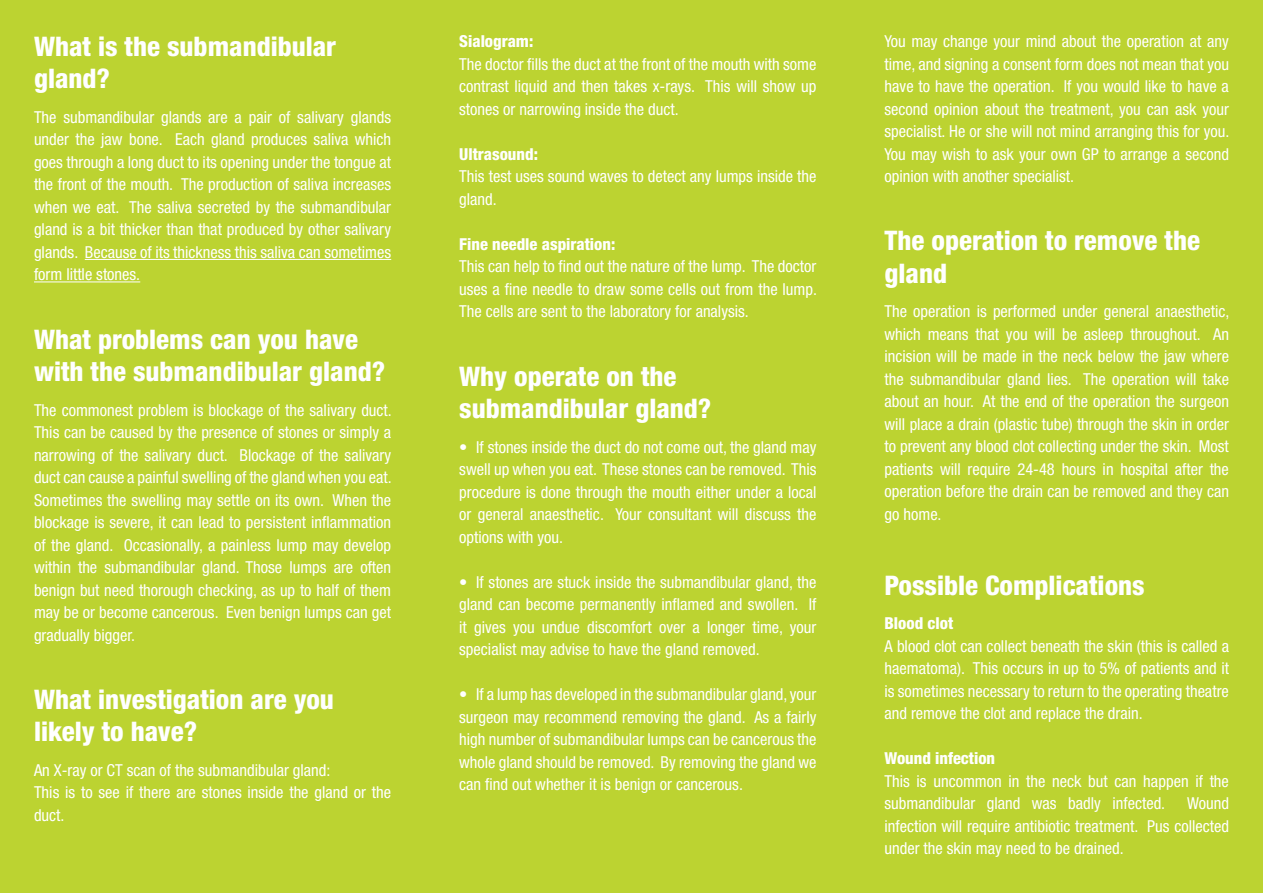
<style>
.page{position:relative;width:1263px;height:893px;background:#bcd331}
.page>*{position:absolute;margin:0;border:0;box-sizing:border-box;transform-origin:0 0}
.t1{font:800 condensed 27px/32.4px "Helvetica Neue";color:#fff}
.t2{font:condensed 16.5px/22.5px "Helvetica Neue";color:#fff;text-align:justify}
.t3{font:800 condensed 16.5px "Helvetica Neue";color:#fff}
</style>
<div class="page">
<hr style="left:85px;top:259px;width:306px;height:1px;background:#fff">
<hr style="left:34px;top:282px;width:106px;height:1px;background:#fff">
<p class="t1" style="left:34px;top:30px;width:304px">What is the submandibular gland?</p>
<p class="t2" style="left:34px;top:106px;width:359px">The submandibular glands are a pair of salivary glands under the jaw bone. Each gland produces saliva which goes through a long duct to its opening under the tongue at the front of the mouth. The production of saliva increases when we eat. The saliva secreted by the submandibular gland is a bit thicker than that produced by other salivary glands. Because of its thickness this saliva can sometimes form little stones.</p>
<p class="t1" style="left:34px;top:322px;width:353px">What problems can you have with the submandibular gland?</p>
<p class="t2" style="left:34px;top:398px;width:359px">The commonest problem is blockage of the salivary duct.<br>This can be caused by the presence of stones or simply a narrowing of the salivary duct. Blockage of the salivary duct can cause a painful swelling of the gland when you eat.<br>Sometimes the swelling may settle on its own. When the blockage is severe, it can lead to persistent inflammation of the gland. Occasionally, a painless lump may develop within the submandibular gland. Those lumps are often benign but need thorough checking, as up to half of them may be or become cancerous. Even benign lumps can get gradually bigger.</p>
<p class="t1" style="left:34px;top:683px;width:301px">What investigation are you likely to have?</p>
<p class="t2" style="left:34px;top:759px;width:298px">An X-ray or CT scan of the submandibular gland:</p>
<p class="t2" style="left:34px;top:781px;width:359px">This is to see if there are stones inside the gland or the duct.</p>
<p class="t3" style="left:459px;top:31px;width:76px">Sialogram:</p>
<p class="t2" style="left:459px;top:53px;width:359px">The doctor fills the duct at the front of the mouth with some contrast liquid and then takes x-rays. This will show up stones or narrowing inside the duct.</p>
<p class="t3" style="left:459px;top:144px;width:80px">Ultrasound:</p>
<p class="t2" style="left:459px;top:165px;width:359px">This test uses sound waves to detect any lumps inside the gland.</p>
<p class="t3" style="left:459px;top:234px;width:158px">Fine needle aspiration:</p>
<p class="t2" style="left:459px;top:255px;width:359px">This can help to find out the nature of the lump. The doctor uses a fine needle to draw some cells out from the lump.<br>The cells are sent to the laboratory for analysis.</p>
<p class="t1" style="left:459px;top:360px;width:254px">Why operate on the submandibular gland?</p>
<p class="t2" style="left:459px;top:435px;width:359px">• If stones inside the duct do not come out, the gland may swell up when you eat. These stones can be removed. This procedure is done through the mouth either under a local or general anaesthetic. Your consultant will discuss the options with you.</p>
<p class="t2" style="left:459px;top:570px;width:359px">• If stones are stuck inside the submandibular gland, the gland can become permanently inflamed and swollen. If it gives you undue discomfort over a longer time, your specialist may advise to have the gland removed.</p>
<p class="t2" style="left:459px;top:683px;width:359px">• If a lump has developed in the submandibular gland, your surgeon may recommend removing the gland. As a fairly high number of submandibular lumps can be cancerous the whole gland should be removed. By removing the gland we can find out whether it is benign or cancerous.</p>
<p class="t2" style="left:884px;top:30px;width:346px">You may change your mind about the operation at any time, and signing a consent form does not mean that you have to have the operation. If you would like to have a second opinion about the treatment, you can ask your specialist. He or she will not mind arranging this for you.<br>You may wish to ask your own GP to arrange a second opinion with another specialist.</p>
<p class="t1" style="left:884px;top:224px;width:317px">The operation to remove the gland</p>
<p class="t2" style="left:884px;top:300px;width:347px">The operation is performed under general anaesthetic, which means that you will be asleep throughout. An incision will be made in the neck below the jaw where the submandibular gland lies. The operation will take about an hour. At the end of the operation the surgeon will place a drain (plastic tube) through the skin in order to prevent any blood clot collecting under the skin. Most patients will require 24-48 hours in hospital after the operation before the drain can be removed and they can go home.</p>
<p class="t1" style="left:884px;top:569px;width:262px">Possible Complications</p>
<p class="t3" style="left:884px;top:613px;width:70px">Blood clot</p>
<p class="t2" style="left:884px;top:635px;width:346px">A blood clot can collect beneath the skin (this is called a haematoma). This occurs in up to 5% of patients and it is sometimes necessary to return to the operating theatre and remove the clot and replace the drain.</p>
<p class="t3" style="left:884px;top:748px;width:112px">Wound infection</p>
<p class="t2" style="left:884px;top:770px;width:346px">This is uncommon in the neck but can happen if the submandibular gland was badly infected.</p>
<p class="t2" style="left:884px;top:792px;width:346px;text-indent:303px">Wound infection will require antibiotic treatment. Pus collected under the skin may need to be drained.</p>
</div>
